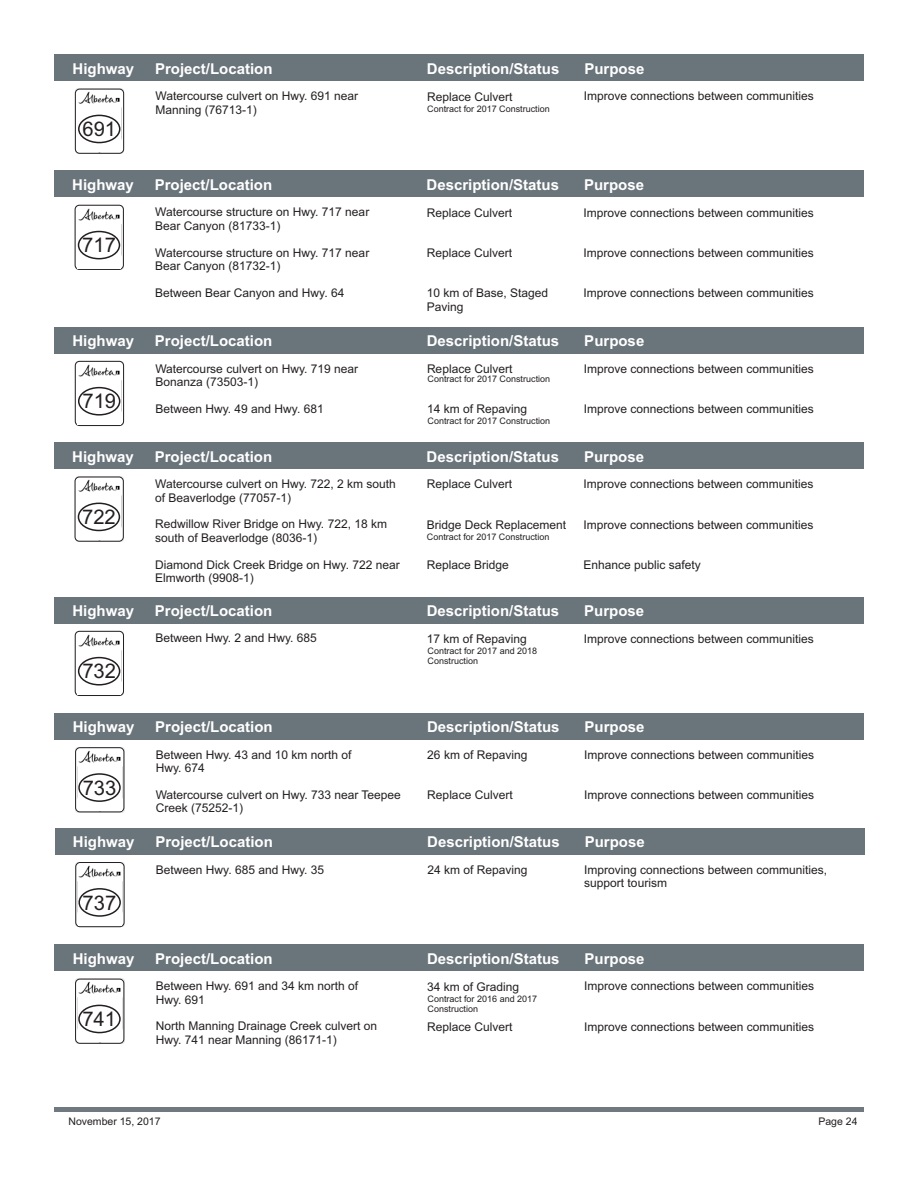
<style>
.page{position:relative;width:918px;height:1188px;background:#fff}
.page>*{position:absolute;margin:0;border:0;box-sizing:border-box;transform-origin:0 0}
.t1{font:20.25px "Arial";color:#231f20}
.t2{font:700 15px "Arial";color:#fff}
.t3{font:12px/13.4px "Arial";color:#231f20}
.t4{font:10.5px "Arial";color:#231f20}
.t5{font:9px/10.1px "Arial";color:#231f20}
</style>
<div class="page">
<img style="left:76px;top:862px;width:48px;height:65px">
<img style="left:76px;top:979px;width:48px;height:65px">
<div style="left:75px;top:862px;width:49px;height:65px;border:1px solid #231f20;border-radius:4px"></div>
<div style="left:75px;top:979px;width:49px;height:65px;border:1px solid #231f20;border-radius:4px"></div>
<div style="left:78px;top:880px;width:44px;height:45px;background:#fff"></div>
<div style="left:78px;top:997px;width:44px;height:45px;background:#fff"></div>
<div style="left:78px;top:888px;width:43px;height:29px;border:2px solid #231f20;border-radius:50%"></div>
<div style="left:78px;top:1005px;width:43px;height:28px;border:2px solid #231f20;border-radius:50%"></div>
<div style="left:55px;top:828px;width:809px;height:26px;background:#6a747b"></div>
<div style="left:55px;top:945px;width:809px;height:26px;background:#6a747b"></div>
<img style="left:76px;top:748px;width:48px;height:64px">
<div style="left:75px;top:747px;width:49px;height:65px;border:1px solid #231f20;border-radius:4px"></div>
<div style="left:78px;top:765px;width:44px;height:46px;background:#fff"></div>
<div style="left:78px;top:773px;width:43px;height:29px;border:2px solid #231f20;border-radius:50%"></div>
<div style="left:55px;top:713px;width:809px;height:26px;background:#6a747b"></div>
<div style="left:54px;top:1107px;width:810px;height:5px;background:#707880"></div>
<img style="left:75px;top:89px;width:49px;height:65px">
<img style="left:75px;top:205px;width:49px;height:65px">
<img style="left:75px;top:361px;width:49px;height:65px">
<img style="left:75px;top:477px;width:49px;height:64px">
<img style="left:75px;top:631px;width:49px;height:65px">
<div style="left:75px;top:89px;width:49px;height:65px;border:1px solid #231f20;border-radius:4px"></div>
<div style="left:75px;top:205px;width:49px;height:65px;border:1px solid #231f20;border-radius:4px"></div>
<div style="left:75px;top:361px;width:49px;height:65px;border:1px solid #231f20;border-radius:4px"></div>
<div style="left:75px;top:477px;width:49px;height:65px;border:1px solid #231f20;border-radius:4px"></div>
<div style="left:75px;top:631px;width:49px;height:65px;border:1px solid #231f20;border-radius:4px"></div>
<div style="left:78px;top:107px;width:43px;height:45px;background:#fff"></div>
<div style="left:77px;top:223px;width:44px;height:45px;background:#fff"></div>
<div style="left:77px;top:379px;width:44px;height:45px;background:#fff"></div>
<div style="left:77px;top:495px;width:44px;height:45px;background:#fff"></div>
<div style="left:77px;top:649px;width:44px;height:45px;background:#fff"></div>
<div style="left:78px;top:115px;width:42px;height:28px;border:2px solid #231f20;border-radius:50%"></div>
<div style="left:78px;top:231px;width:42px;height:28px;border:2px solid #231f20;border-radius:50%"></div>
<div style="left:78px;top:387px;width:42px;height:29px;border:2px solid #231f20;border-radius:50%"></div>
<div style="left:78px;top:503px;width:42px;height:28px;border:2px solid #231f20;border-radius:50%"></div>
<div style="left:78px;top:657px;width:42px;height:29px;border:2px solid #231f20;border-radius:50%"></div>
<div style="left:54px;top:55px;width:810px;height:26px;background:#6a747b"></div>
<div style="left:54px;top:171px;width:810px;height:26px;background:#6a747b"></div>
<div style="left:54px;top:327px;width:810px;height:26px;background:#6a747b"></div>
<div style="left:54px;top:443px;width:809px;height:26px;background:#6a747b"></div>
<div style="left:54px;top:597px;width:810px;height:26px;background:#6a747b"></div>
<p class="t2" style="left:73px;top:63px;width:63px">Highway</p>
<p class="t2" style="left:155px;top:63px;width:119px">Project/Location</p>
<p class="t2" style="left:427px;top:63px;width:134px">Description/Status</p>
<p class="t2" style="left:584px;top:63px;width:62px">Purpose</p>
<h1 class="t1" style="left:83px;top:121px;width:35px">691</h1>
<p class="t3" style="left:156px;top:90px;width:204px">Watercourse culvert on Hwy. 691 near<br>Manning (76713-1)</p>
<p class="t3" style="left:427px;top:91px;width:87px">Replace Culvert</p>
<p class="t5" style="left:427px;top:105px;width:124px">Contract for 2017 Construction</p>
<p class="t3" style="left:584px;top:91px;width:232px">Improve connections between communities</p>
<p class="t2" style="left:72px;top:179px;width:63px">Highway</p>
<p class="t2" style="left:155px;top:179px;width:119px">Project/Location</p>
<p class="t2" style="left:427px;top:179px;width:134px">Description/Status</p>
<p class="t2" style="left:584px;top:179px;width:62px">Purpose</p>
<h1 class="t1" style="left:82px;top:238px;width:35px">717</h1>
<p class="t3" style="left:155px;top:207px;width:216px">Watercourse structure on Hwy. 717 near<br>Bear Canyon (81733-1)</p>
<p class="t3" style="left:155px;top:247px;width:216px">Watercourse structure on Hwy. 717 near<br>Bear Canyon (81732-1)</p>
<p class="t3" style="left:155px;top:287px;width:191px">Between Bear Canyon and Hwy. 64</p>
<p class="t3" style="left:427px;top:207px;width:87px">Replace Culvert</p>
<p class="t3" style="left:427px;top:247px;width:87px">Replace Culvert</p>
<p class="t3" style="left:427px;top:287px;width:123px">10 km of Base, Staged<br>Paving</p>
<p class="t3" style="left:584px;top:207px;width:232px">Improve connections between communities</p>
<p class="t3" style="left:584px;top:247px;width:232px">Improve connections between communities</p>
<p class="t3" style="left:584px;top:287px;width:232px">Improve connections between communities</p>
<p class="t2" style="left:72px;top:335px;width:63px">Highway</p>
<p class="t2" style="left:155px;top:335px;width:119px">Project/Location</p>
<p class="t2" style="left:427px;top:335px;width:134px">Description/Status</p>
<p class="t2" style="left:584px;top:335px;width:62px">Purpose</p>
<h1 class="t1" style="left:82px;top:394px;width:35px">719</h1>
<p class="t3" style="left:155px;top:363px;width:204px">Watercourse culvert on Hwy. 719 near<br>Bonanza (73503-1)</p>
<p class="t3" style="left:155px;top:403px;width:170px">Between Hwy. 49 and Hwy. 681</p>
<p class="t3" style="left:427px;top:363px;width:87px">Replace Culvert</p>
<p class="t3" style="left:427px;top:403px;width:102px">14 km of Repaving</p>
<p class="t5" style="left:428px;top:375px;width:124px">Contract for 2017 Construction</p>
<p class="t5" style="left:428px;top:417px;width:124px">Contract for 2017 Construction</p>
<p class="t3" style="left:584px;top:363px;width:232px">Improve connections between communities</p>
<p class="t3" style="left:584px;top:403px;width:232px">Improve connections between communities</p>
<p class="t2" style="left:72px;top:451px;width:63px">Highway</p>
<p class="t2" style="left:155px;top:451px;width:119px">Project/Location</p>
<p class="t2" style="left:427px;top:451px;width:134px">Description/Status</p>
<p class="t2" style="left:584px;top:451px;width:62px">Purpose</p>
<h1 class="t1" style="left:82px;top:509px;width:35px">722</h1>
<p class="t3" style="left:155px;top:478px;width:242px">Watercourse culvert on Hwy. 722, 2 km south of Beaverlodge (77057-1)</p>
<p class="t3" style="left:155px;top:519px;width:233px">Redwillow River Bridge on Hwy. 722, 18 km south of Beaverlodge (8036-1)</p>
<p class="t3" style="left:155px;top:559px;width:246px">Diamond Dick Creek Bridge on Hwy. 722 near<br>Elmworth (9908-1)</p>
<p class="t3" style="left:427px;top:479px;width:87px">Replace Culvert</p>
<p class="t3" style="left:427px;top:519px;width:141px">Bridge Deck Replacement</p>
<p class="t3" style="left:427px;top:559px;width:84px">Replace Bridge</p>
<p class="t5" style="left:427px;top:532px;width:124px">Contract for 2017 Construction</p>
<p class="t3" style="left:584px;top:479px;width:232px">Improve connections between communities</p>
<p class="t3" style="left:584px;top:519px;width:232px">Improve connections between communities</p>
<p class="t3" style="left:584px;top:559px;width:119px">Enhance public safety</p>
<p class="t2" style="left:72px;top:605px;width:63px">Highway</p>
<p class="t2" style="left:155px;top:605px;width:119px">Project/Location</p>
<p class="t2" style="left:427px;top:605px;width:134px">Description/Status</p>
<p class="t2" style="left:584px;top:605px;width:62px">Purpose</p>
<h1 class="t1" style="left:82px;top:664px;width:35px">732</h1>
<p class="t3" style="left:155px;top:633px;width:163px">Between Hwy. 2 and Hwy. 685</p>
<p class="t3" style="left:427px;top:633px;width:102px">17 km of Repaving</p>
<p class="t5" style="left:428px;top:647px;width:111px">Contract for 2017 and 2018<br>Construction</p>
<p class="t3" style="left:584px;top:633px;width:232px">Improve connections between communities</p>
<p class="t2" style="left:73px;top:721px;width:63px">Highway</p>
<p class="t2" style="left:155px;top:721px;width:119px">Project/Location</p>
<p class="t2" style="left:427px;top:721px;width:134px">Description/Status</p>
<p class="t2" style="left:585px;top:721px;width:62px">Purpose</p>
<h1 class="t1" style="left:83px;top:780px;width:35px">733</h1>
<p class="t3" style="left:156px;top:749px;width:197px">Between Hwy. 43 and 10 km north of<br>Hwy. 674</p>
<p class="t3" style="left:156px;top:789px;width:247px">Watercourse culvert on Hwy. 733 near Teepee<br>Creek (75252-1)</p>
<p class="t3" style="left:427px;top:749px;width:102px">26 km of Repaving</p>
<p class="t3" style="left:427px;top:790px;width:87px">Replace Culvert</p>
<p class="t3" style="left:584px;top:749px;width:232px">Improve connections between communities</p>
<p class="t3" style="left:584px;top:789px;width:232px">Improve connections between communities</p>
<p class="t2" style="left:73px;top:836px;width:63px">Highway</p>
<p class="t2" style="left:155px;top:836px;width:119px">Project/Location</p>
<p class="t2" style="left:427px;top:836px;width:134px">Description/Status</p>
<p class="t2" style="left:585px;top:836px;width:62px">Purpose</p>
<h1 class="t1" style="left:83px;top:895px;width:35px">737</h1>
<p class="t3" style="left:156px;top:864px;width:170px">Between Hwy. 685 and Hwy. 35</p>
<p class="t3" style="left:427px;top:864px;width:102px">24 km of Repaving</p>
<p class="t3" style="left:584px;top:864px;width:244px">Improving connections between communities, support tourism</p>
<p class="t2" style="left:73px;top:953px;width:63px">Highway</p>
<p class="t2" style="left:155px;top:953px;width:119px">Project/Location</p>
<p class="t2" style="left:427px;top:953px;width:134px">Description/Status</p>
<p class="t2" style="left:585px;top:953px;width:62px">Purpose</p>
<p class="t5" style="left:428px;top:995px;width:111px">Contract for 2016 and 2017<br>Construction</p>
<p class="t3" style="left:156px;top:980px;width:204px">Between Hwy. 691 and 34 km north of<br>Hwy. 691</p>
<p class="t3" style="left:156px;top:1021px;width:223px">North Manning Drainage Creek culvert on<br>Hwy. 741 near Manning (86171-1)</p>
<p class="t3" style="left:427px;top:981px;width:94px">34 km of Grading</p>
<p class="t3" style="left:427px;top:1021px;width:87px">Replace Culvert</p>
<p class="t3" style="left:584px;top:981px;width:232px">Improve connections between communities</p>
<p class="t3" style="left:584px;top:1021px;width:232px">Improve connections between communities</p>
<h1 class="t1" style="left:82px;top:1012px;width:35px">741</h1>
<p class="t4" style="left:68px;top:1117px;width:94px">November 15, 2017</p>
<p class="t4" style="left:818px;top:1117px;width:41px">Page 24</p>
</div>
